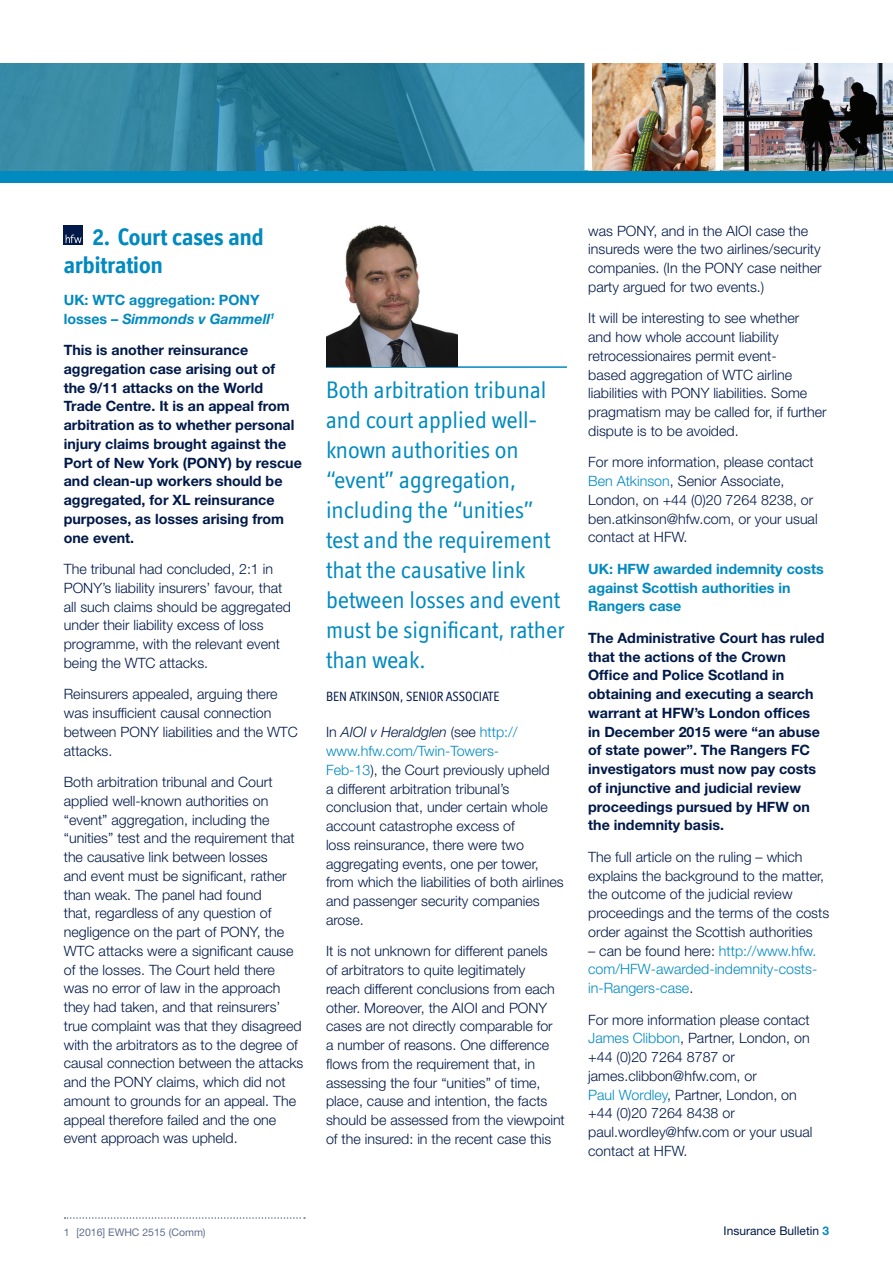
<style>
.page{position:relative;width:893px;height:1263px;background:#fff}
.page>*{position:absolute;margin:0;border:0;box-sizing:border-box;transform-origin:0 0}
.BULLETIN_-_Pull_Quot{font:24px/30px "Officina Display ITC Std";color:#008ac0}
.BULLETIN_-_Article_H{font:700 24px/28.8px "Officina Display ITC Std";color:#008ac0}
.BULLETIN_-_Bodytext{font:300 14.25px/18.8px "Helvetica Neue LT Std";color:#001948}
.BULLETIN_-_Intro_Par{font:700 14.25px/18.8px "Helvetica Neue LT Std";color:#001948}
.BULLETIN_-_Subhead_1{font:700 14.25px/18.8px "Helvetica Neue LT Std";color:#008ac0}
.BULLETIN_-_Bodytext-2{font:300 14.25px/18.8px "Helvetica Neue LT Std";color:#008ac0;text-align:justify}
.BULLETIN_-_Picture_A{font:13.5px "Officina Display ITC Std";color:#001948}
.t1{font:12px "Helvetica Neue LT Std";color:#001948}
.BULLETIN_-_Footnote{font:10.5px "Helvetica Neue LT Std";color:#616c90}
.s1{font-style:italic}
.s2{color:#008ac0}
.s3{color:#001948}
.s4{font-weight:700;color:#008ac0}
</style>
<div class="page">
<div style="left:0;top:170px;width:893px;height:13px;background:#008ac0"></div>
<img style="left:592px;top:64px;width:124px;height:106px">
<img style="left:723px;top:64px;width:170px;height:106px">
<svg style="left:0;top:64px;width:584px;height:106px;background:#3587a3"></svg>
<div style="left:64px;top:225px;width:19px;height:19px;background:#001948"></div>
<svg style="left:66px;top:235px;width:16px;height:8px"></svg>
<svg style="left:65px;top:1217px;width:240px;height:2px"></svg>
<hr style="left:326px;top:366px;width:241px;height:2px;background:#008ac0">
<img style="left:326px;top:225px;width:132px;height:141px">
<p class="BULLETIN_-_Article_H" style="left:64px;top:222px;width:201px;text-indent:29px">2. Court cases and arbitration</p>
<p class="BULLETIN_-_Subhead_1" style="left:64px;top:290px;width:212px">UK: WTC aggregation: PONY losses – <span class="s1">Simmonds v Gammell</span><sup>1</sup></p>
<p class="BULLETIN_-_Intro_Par" style="left:64px;top:340px;width:240px">This is another reinsurance aggregation case arising out of<br>the 9/11 attacks on the World<br>Trade Centre. It is an appeal from arbitration as to whether personal injury claims brought against the<br>Port of New York (PONY) by rescue and clean-up workers should be aggregated, for XL reinsurance purposes, as losses arising from one event.</p>
<p class="BULLETIN_-_Bodytext" style="left:64px;top:559px;width:229px">The tribunal had concluded, 2:1 in PONY’s liability insurers’ favour, that all such claims should be aggregated under their liability excess of loss programme, with the relevant event being the WTC attacks.</p>
<p class="BULLETIN_-_Bodytext" style="left:64px;top:685px;width:236px">Reinsurers appealed, arguing there was insufficient causal connection between PONY liabilities and the WTC attacks.</p>
<p class="BULLETIN_-_Bodytext" style="left:64px;top:772px;width:241px">Both arbitration tribunal and Court applied well-known authorities on “event” aggregation, including the “unities” test and the requirement that the causative link between losses<br>and event must be significant, rather than weak. The panel had found<br>that, regardless of any question of negligence on the part of PONY, the WTC attacks were a significant cause of the losses. The Court held there<br>was no error of law in the approach they had taken, and that reinsurers’ true complaint was that they disagreed with the arbitrators as to the degree of causal connection between the attacks and the PONY claims, which did not amount to grounds for an appeal. The appeal therefore failed and the one event approach was upheld.</p>
<p class="BULLETIN_-_Pull_Quot" style="left:326px;top:374px;width:240px">Both arbitration tribunal and court applied well&shy;known authorities on “event” aggregation, including the “unities” test and the requirement that the causative link between losses and event must be significant, rather than weak.</p>
<p class="BULLETIN_-_Picture_A" style="left:326px;top:688px;width:175px">BEN ATKINSON, SENIOR ASSOCIATE</p>
<p class="BULLETIN_-_Bodytext" style="left:326px;top:723px;width:239px">In <span class="s1">AIOI v Heraldglen</span> (see <span class="s2">http:// www.hfw.com/Twin-Towers-<br>Feb-13</span>), the Court previously upheld<br>a different arbitration tribunal’s conclusion that, under certain whole account catastrophe excess of<br>loss reinsurance, there were two aggregating events, one per tower, from which the liabilities of both airlines and passenger security companies arose.</p>
<p class="BULLETIN_-_Bodytext" style="left:326px;top:942px;width:240px">It is not unknown for different panels<br>of arbitrators to quite legitimately<br>reach different conclusions from each other. Moreover, the AIOI and PONY cases are not directly comparable for<br>a number of reasons. One difference flows from the requirement that, in assessing the four “unities” of time, place, cause and intention, the facts should be assessed from the viewpoint of the insured: in the recent case this</p>
<p class="BULLETIN_-_Bodytext" style="left:588px;top:221px;width:235px">was PONY, and in the AIOI case the insureds were the two airlines/security companies. (In the PONY case neither party argued for two events.)</p>
<p class="BULLETIN_-_Bodytext" style="left:588px;top:309px;width:240px">It will be interesting to see whether<br>and how whole account liability retrocessionaires permit event-<br>based aggregation of WTC airline liabilities with PONY liabilities. Some pragmatism may be called for, if further dispute is to be avoided.</p>
<p class="BULLETIN_-_Bodytext" style="left:588px;top:453px;width:231px">For more information, please contact<br><span class="s2">Ben Atkinson</span>, Senior Associate,<br>London, on +44 (0)20 7264 8238, or ben.atkinson@hfw.com, or your usual contact at HFW.</p>
<p class="BULLETIN_-_Subhead_1" style="left:588px;top:559px;width:237px">UK: HFW awarded indemnity costs against Scottish authorities in<br>Rangers case</p>
<p class="BULLETIN_-_Intro_Par" style="left:588px;top:628px;width:238px">The Administrative Court has ruled that the actions of the Crown<br>Office and Police Scotland in obtaining and executing a search warrant at HFW’s London offices in December 2015 were “an abuse of state power”. The Rangers FC investigators must now pay costs of injunctive and judicial review proceedings pursued by HFW on the indemnity basis.</p>
<p class="BULLETIN_-_Bodytext" style="left:588px;top:847px;width:242px">The full article on the ruling – which explains the background to the matter, the outcome of the judicial review proceedings and the terms of the costs order against the Scottish authorities</p>
<p class="BULLETIN_-_Bodytext-2" style="left:588px;top:941px;width:231px"><span class="s3">– can be found here:</span> http://www.hfw. com/HFW-awarded-indemnity-costs&shy;in-Rangers-case<span class="s3">.</span></p>
<p class="BULLETIN_-_Bodytext" style="left:588px;top:1010px;width:226px">For more information please contact<br><span class="s2">James Clibbon</span>, Partner, London, on +44 (0)20 7264 8787 or james.clibbon@hfw.com, or<br><span class="s2">Paul Wordley</span>, Partner, London, on +44 (0)20 7264 8438 or paul.wordley@hfw.com or your usual contact at HFW.</p>
<p class="BULLETIN_-_Footnote" style="left:64px;top:1226px;width:143px">1 [2016] EWHC 2515 (Comm)</p>
<p class="t1" style="left:724px;top:1224px;width:107px">Insurance Bulletin <span class="s4">3</span></p>
</div>
